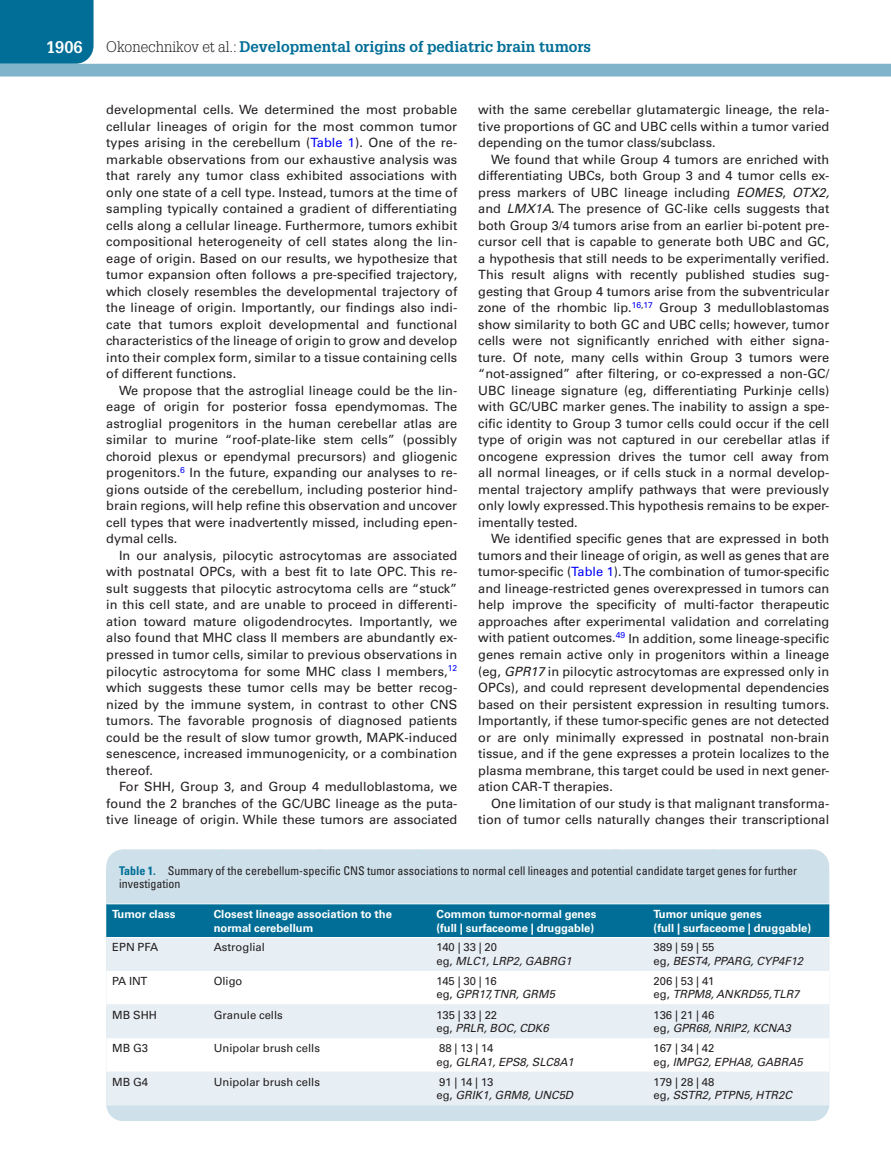
<style>
.page{position:relative;width:891px;height:1175px;background:#fff}
.page>*{position:absolute;margin:0;border:0;box-sizing:border-box;transform-origin:0 0}
.t1{font:700 16.5px "Glypha LT Std";color:#fff}
.t2{font:700 15px "Glypha LT Std";color:#006e96}
.t3{font:12.75px/16.5px "Univers LT Std";color:#231f20;text-align:justify}
.t4{font:condensed 12px/13.5px "Univers LT Std";color:#231f20}
.t5{font:italic 11.25px/13.5px "Univers LT Std";color:#231f20}
.t6{font:700 11.25px/13.5px "Univers LT Std";color:#fff}
.t7{font:11.25px "Univers LT Std";color:#231f20}
.s1{font-weight:300;color:#231f20}
.s2{font-style:italic}
.s3{color:#00f}
.s4{font-weight:700;color:#006e96}
.s5{font-style:normal}
</style>
<div class="page">
<div style="left:0;top:0;width:94px;height:64px;background:#006e96"></div>
<div style="left:0;top:64px;width:891px;height:12px;background:#7fb4ca"></div>
<svg style="left:106px;top:866px;width:723px;height:255px;background:#cfe0ea"></svg>
<div style="left:106px;top:867px;width:723px;height:39px;background:#cee0ea"></div>
<div style="left:123px;top:849px;width:689px;height:33px;background:#cee0ea"></div>
<svg style="left:222px;top:849px;width:540px;height:1px"></svg>
<hr style="left:812px;top:849px;width:1px;height:33px;background:#cee0ea">
<div style="left:106px;top:904px;width:723px;height:33px;background:#006e96"></div>
<div style="left:106px;top:938px;width:723px;height:167px;background:#e8eff4"></div>
<svg style="left:106px;top:970px;width:723px;height:101px"></svg>
<hr style="left:106px;top:903px;width:103px;height:1px;background:#fff">
<hr style="left:106px;top:937px;width:103px;height:1px;background:#fff">
<hr style="left:209px;top:903px;width:223px;height:1px;background:#fff">
<hr style="left:209px;top:937px;width:223px;height:1px;background:#fff">
<hr style="left:432px;top:903px;width:217px;height:1px;background:#fff">
<hr style="left:432px;top:937px;width:217px;height:1px;background:#fff">
<hr style="left:649px;top:903px;width:180px;height:1px;background:#fff">
<hr style="left:649px;top:937px;width:180px;height:1px;background:#fff">
<p class="t1" style="left:46px;top:37px;width:38px">1906</p>
<p class="t2" style="left:106px;top:37px;width:486px"><span class="s1">Okonechnikov et al.:</span> Developmental origins of pediatric brain tumors</p>
<p class="t3" style="left:478px;top:102px;width:352px">with the same cerebellar glutamatergic lineage, the rela&shy;tive proportions of GC and UBC cells within a tumor varied depending on the tumor class/subclass.</p>
<p class="t3" style="left:478px;top:151px;width:353px;text-indent:13px">We found that while Group 4 tumors are enriched with differentiating UBCs, both Group 3 and 4 tumor cells ex&shy;press markers of UBC lineage including <span class="s2">EOMES</span>, <span class="s2">OTX2, </span>and <span class="s2">LMX1A</span>. The presence of GC-like cells suggests that both Group 3/4 tumors arise from an earlier bi-potent pre&shy;cursor cell that is capable to generate both UBC and GC, a hypothesis that still needs to be experimentally verified.<br>This result aligns with recently published studies sug&shy;gesting that Group 4 tumors arise from the subventricular zone of the rhombic lip.<sup>16</sup><sup>,</sup><sup>17</sup> Group 3 medulloblastomas show similarity to both GC and UBC cells; however, tumor cells were not significantly enriched with either signa&shy;ture. Of note, many cells within Group 3 tumors were “not-assigned” after filtering, or co-expressed a non-GC/ UBC lineage signature (eg, differentiating Purkinje cells) with GC/UBC marker genes. The inability to assign a spe&shy;cific identity to Group 3 tumor cells could occur if the cell type of origin was not captured in our cerebellar atlas if oncogene expression drives the tumor cell away from all normal lineages, or if cells stuck in a normal develop&shy;mental trajectory amplify pathways that were previously only lowly expressed. This hypothesis remains to be exper&shy;imentally tested.</p>
<p class="t3" style="left:478px;top:531px;width:353px;text-indent:13px">We identified specific genes that are expressed in both tumors and their lineage of origin, as well as genes that are tumor-specific (<span class="s3">Table 1</span>). The combination of tumor-specific and lineage-restricted genes overexpressed in tumors can help improve the specificity of multi-factor therapeutic approaches after experimental validation and correlating with patient outcomes.<sup>49</sup> In addition, some lineage-specific genes remain active only in progenitors within a lineage (eg, <span class="s2">GPR17</span> in pilocytic astrocytomas are expressed only in OPCs), and could represent developmental dependencies based on their persistent expression in resulting tumors.<br>Importantly, if these tumor-specific genes are not detected or are only minimally expressed in postnatal non-brain tissue, and if the gene expresses a protein localizes to the plasma membrane, this target could be used in next gener&shy;ation CAR-T therapies.</p>
<p class="t3" style="left:478px;top:795px;width:353px;text-align:right">One limitation of our study is that malignant transforma&shy;tion of tumor cells naturally changes their transcriptional</p>
<p class="t4" style="left:119px;top:863px;width:680px"><span class="s4">Table 1.</span> Summary of the cerebellum-specific CNS tumor associations to normal cell lineages and potential candidate target genes for further investigation</p>
<p class="t6" style="left:112px;top:907px;width:65px">Tumor class</p>
<p class="t6" style="left:214px;top:907px;width:180px">Closest lineage association to the normal cerebellum</p>
<p class="t6" style="left:437px;top:907px;width:161px">Common tumor-normal genes (full | surfaceome | druggable)</p>
<p class="t6" style="left:654px;top:907px;width:159px">Tumor unique genes<br>(full | surfaceome | druggable)</p>
<p class="t7" style="left:112px;top:940px;width:48px">EPN PFA</p>
<p class="t7" style="left:214px;top:940px;width:53px">Astroglial</p>
<p class="t5" style="left:437px;top:940px;width:137px"><span class="s5">140 | 33 | 20<br>eg,</span> MLC1, LRP2, GABRG1</p>
<p class="t5" style="left:654px;top:940px;width:151px"><span class="s5">389 | 59 | 55<br>eg,</span> BEST4, PPARG, CYP4F12</p>
<p class="t7" style="left:112px;top:974px;width:37px">PA INT</p>
<p class="t7" style="left:214px;top:974px;width:30px">Oligo</p>
<p class="t5" style="left:437px;top:974px;width:120px"><span class="s5">145 | 30 | 16<br>eg,</span> GPR17, TNR, GRM5</p>
<p class="t5" style="left:654px;top:974px;width:147px"><span class="s5">206 | 53 | 41<br>eg,</span> TRPM8, ANKRD55, TLR7</p>
<p class="t7" style="left:112px;top:1008px;width:46px">MB SHH</p>
<p class="t7" style="left:214px;top:1008px;width:71px">Granule cells</p>
<p class="t5" style="left:437px;top:1008px;width:114px"><span class="s5">135 | 33 | 22<br>eg,</span> PRLR, BOC, CDK6</p>
<p class="t5" style="left:654px;top:1008px;width:139px"><span class="s5">136 | 21 | 46<br>eg,</span> GPR68, NRIP2, KCNA3</p>
<p class="t7" style="left:112px;top:1041px;width:37px">MB G3</p>
<p class="t7" style="left:214px;top:1041px;width:108px">Unipolar brush cells</p>
<p class="t5" style="left:437px;top:1041px;width:139px"><span class="s5">88 | 13 | 14<br>eg,</span> GLRA1, EPS8, SLC8A1</p>
<p class="t5" style="left:654px;top:1041px;width:151px"><span class="s5">167 | 34 | 42<br>eg,</span> IMPG2, EPHA8, GABRA5</p>
<p class="t7" style="left:112px;top:1075px;width:37px">MB G4</p>
<p class="t7" style="left:214px;top:1075px;width:108px">Unipolar brush cells</p>
<p class="t5" style="left:437px;top:1075px;width:138px"><span class="s5">91 | 14 | 13<br>eg,</span> GRIK1, GRM8, UNC5D</p>
<p class="t5" style="left:654px;top:1075px;width:140px"><span class="s5">179 | 28 | 48<br>eg,</span> SSTR2, PTPN5, HTR2C</p>
<p class="t3" style="left:106px;top:102px;width:353px">developmental cells. We determined the most probable cellular lineages of origin for the most common tumor types arising in the cerebellum (<span class="s3">Table 1</span>). One of the re&shy;markable observations from our exhaustive analysis was that rarely any tumor class exhibited associations with only one state of a cell type. Instead, tumors at the time of sampling typically contained a gradient of differentiating cells along a cellular lineage. Furthermore, tumors exhibit compositional heterogeneity of cell states along the lin&shy;eage of origin. Based on our results, we hypothesize that tumor expansion often follows a pre-specified trajectory, which closely resembles the developmental trajectory of the lineage of origin. Importantly, our findings also indi&shy;cate that tumors exploit developmental and functional characteristics of the lineage of origin to grow and develop into their complex form, similar to a tissue containing cells of different functions.</p>
<p class="t3" style="left:106px;top:382px;width:353px;text-indent:13px">We propose that the astroglial lineage could be the lin&shy;eage of origin for posterior fossa ependymomas. The astroglial progenitors in the human cerebellar atlas are similar to murine “roof-plate-like stem cells” (possibly choroid plexus or ependymal precursors) and gliogenic progenitors.<sup>6</sup> In the future, expanding our analyses to re&shy;gions outside of the cerebellum, including posterior hind&shy;brain regions, will help refine this observation and uncover cell types that were inadvertently missed, including epen&shy;dymal cells.</p>
<p class="t3" style="left:106px;top:547px;width:353px;text-indent:13px">In our analysis, pilocytic astrocytomas are associated with postnatal OPCs, with a best fit to late OPC. This re&shy;sult suggests that pilocytic astrocytoma cells are “stuck” in this cell state, and are unable to proceed in differenti&shy;ation toward mature oligodendrocytes. Importantly, we also found that MHC class II members are abundantly ex&shy;pressed in tumor cells, similar to previous observations in pilocytic astrocytoma for some MHC class I members,<sup>12 </sup>which suggests these tumor cells may be better recog&shy;nized by the immune system, in contrast to other CNS tumors. The favorable prognosis of diagnosed patients could be the result of slow tumor growth, MAPK-induced senescence, increased immunogenicity, or a combination thereof.</p>
<p class="t3" style="left:106px;top:778px;width:353px;text-indent:13px">For SHH, Group 3, and Group 4 medulloblastoma, we found the 2 branches of the GC/UBC lineage as the puta&shy;tive lineage of origin. While these tumors are associated</p>
</div>
